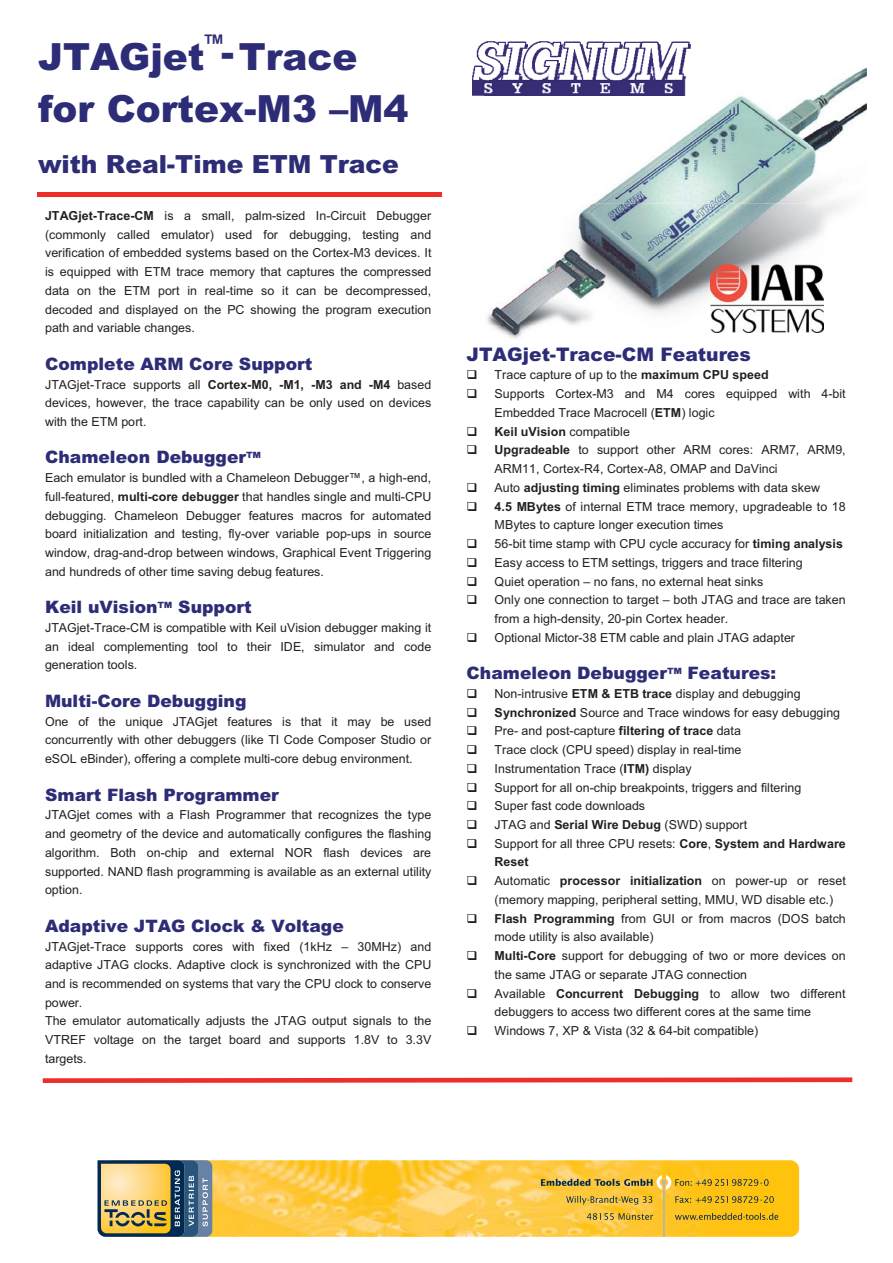
<style>
.page{position:relative;width:893px;height:1263px;background:#fff}
.page>*{position:absolute;margin:0;border:0;box-sizing:border-box;transform-origin:0 0}
.t1{font:900 37.5px/51.4px "Arial";color:#2d2c76}
.t2{font:900 25.05px "Arial";color:#2d2c76}
.t3{font:900 18.75px "Arial";color:#2d2c76}
.t4{font:900 17.1px "Arial";color:#2d2c76}
.t5{font:12.45px/18.8px "Arial";color:#231f20;text-align:justify}
.s1{font-family:"Impact";font-weight:400;font-size:43.8px}
.s2{font-weight:700}
.s3{font-size:15.6px}
</style>
<div class="page">
<svg style="left:43px;top:1077px;width:809px;height:6px;background:#f15b57"></svg>
<div style="left:37px;top:192px;width:405px;height:5px;background:#ee2e29"></div>
<img style="left:487px;top:67px;width:380px;height:273px">
<img style="left:472px;top:41px;width:219px;height:55px">
<img style="left:485px;top:67px;width:206px;height:29px">
<img style="left:212px;top:1160px;width:587px;height:77px">
<hr style="left:663px;top:1181px;width:2px;height:56px;background:#b2b4b6">
<svg style="left:98px;top:1160px;width:114px;height:77px;background:#969372"></svg>
<svg style="left:541px;top:1175px;width:237px;height:45px;background:#e1b531"></svg>
<img style="left:710px;top:264px;width:114px;height:68px">
<p class="t1" style="left:38px;top:35px;width:372px">JTAGjet<sup>™</sup><span class="s1">-</span> Trace for Cortex-M3 –M4</p>
<p class="t2" style="left:38px;top:155px;width:362px">with Real-Time ETM Trace</p>
<p class="t5" style="left:45px;top:207px;width:388px"><span class="s2">JTAGjet-Trace-CM</span> is a small, palm-sized In-Circuit Debugger (commonly called emulator) used for debugging, testing and verification of embedded systems based on the Cortex-M3 devices. It is equipped with ETM trace memory that captures the compressed data on the ETM port in real-time so it can be decompressed, decoded and displayed on the PC showing the program execution path and variable changes.</p>
<p class="t4" style="left:45px;top:357px;width:269px">Complete ARM Core Support</p>
<p class="t5" style="left:45px;top:376px;width:388px">JTAGjet-Trace supports all <span class="s2">Cortex-M0, -M1, -M3 and -M4</span> based devices, however, the trace capability can be only used on devices with the ETM port.</p>
<p class="t4" style="left:45px;top:451px;width:217px">Chameleon Debugger<span class="s3">™</span></p>
<p class="t5" style="left:45px;top:470px;width:388px">Each emulator is bundled with a Chameleon Debugger™, a high-end, full-featured, <span class="s2">multi-core debugger</span> that handles single and multi-CPU debugging. Chameleon Debugger features macros for automated board initialization and testing, fly-over variable pop-ups in source window, drag-and-drop between windows, Graphical Event Triggering and hundreds of other time saving debug features.</p>
<p class="t4" style="left:45px;top:601px;width:208px">Keil uVision<span class="s3">™</span> Support</p>
<p class="t5" style="left:45px;top:619px;width:388px">JTAGjet-Trace-CM is compatible with Keil uVision debugger making it an ideal complementing tool to their IDE, simulator and code generation tools.</p>
<p class="t4" style="left:45px;top:695px;width:203px">Multi-Core Debugging</p>
<p class="t5" style="left:45px;top:713px;width:388px">One of the unique JTAGjet features is that it may be used concurrently with other debuggers (like TI Code Composer Studio or eSOL eBinder), offering a complete multi-core debug environment.</p>
<p class="t4" style="left:45px;top:788px;width:235px">Smart Flash Programmer</p>
<p class="t5" style="left:45px;top:807px;width:388px">JTAGjet comes with a Flash Programmer that recognizes the type and geometry of the device and automatically configures the flashing algorithm. Both on-chip and external NOR flash devices are supported. NAND flash programming is available as an external utility option.</p>
<p class="t4" style="left:45px;top:919px;width:300px">Adaptive JTAG Clock &amp; Voltage</p>
<p class="t5" style="left:45px;top:938px;width:388px;text-align:left">JTAGjet-Trace supports cores with fixed (1kHz – 30MHz) and adaptive JTAG clocks. Adaptive clock is synchronized with the CPU and is recommended on systems that vary the CPU clock to conserve power.<br>The emulator automatically adjusts the JTAG output signals to the VTREF voltage on the target board and supports 1.8V to 3.3V targets.</p>
<p class="t3" style="left:467px;top:347px;width:286px">JTAGjet-Trace-CM Features</p>
<p class="t5" style="left:495px;top:367px;width:353px;text-align:left">Trace capture of up to the <span class="s2">maximum CPU speed<br></span>Supports Cortex-M3 and M4 cores equipped with 4-bit Embedded Trace Macrocell (<span class="s2">ETM</span>) logic<br><span class="s2">Keil uVision</span> compatible<br><span class="s2">Upgradeable</span> to support other ARM cores: ARM7, ARM9, ARM11, Cortex-R4, Cortex-A8, OMAP and DaVinci<br>Auto <span class="s2">adjusting timing</span> eliminates problems with data skew<br><span class="s2">4.5 MBytes</span> of internal ETM trace memory, upgradeable to 18<br>MBytes to capture longer execution times<br>56-bit time stamp with CPU cycle accuracy for <span class="s2">timing analysis </span>Easy access to ETM settings, triggers and trace filtering<br>Quiet operation – no fans, no external heat sinks<br>Only one connection to target – both JTAG and trace are taken from a high-density, 20-pin Cortex header.<br>Optional Mictor-38 ETM cable and plain JTAG adapter</p>
<p class="t4" style="left:467px;top:667px;width:311px">Chameleon Debugger<span class="s3">™</span> Features:</p>
<p class="t5" style="left:495px;top:685px;width:353px;text-align:left">Non-intrusive <span class="s2">ETM &amp; ETB trace</span> display and debugging <span class="s2">Synchronized</span> Source and Trace windows for easy debugging Pre- and post-capture <span class="s2">filtering of trace</span> data<br>Trace clock (CPU speed) display in real-time<br>Instrumentation Trace (<span class="s2">ITM)</span> display<br>Support for all on-chip breakpoints, triggers and filtering<br>Super fast code downloads<br>JTAG and <span class="s2">Serial Wire Debug</span> (SWD) support<br>Support for all three CPU resets: <span class="s2">Core</span>, <span class="s2">System and Hardware Reset<br></span>Automatic <span class="s2">processor initialization</span> on power-up or reset (memory mapping, peripheral setting, MMU, WD disable etc.)<br><span class="s2">Flash Programming</span> from GUI or from macros (DOS batch mode utility is also available)<br><span class="s2">Multi-Core</span> support for debugging of two or more devices on the same JTAG or separate JTAG connection<br>Available <span class="s2">Concurrent Debugging</span> to allow two different debuggers to access two different cores at the same time Windows 7, XP &amp; Vista (32 &amp; 64-bit compatible)</p>
</div>
